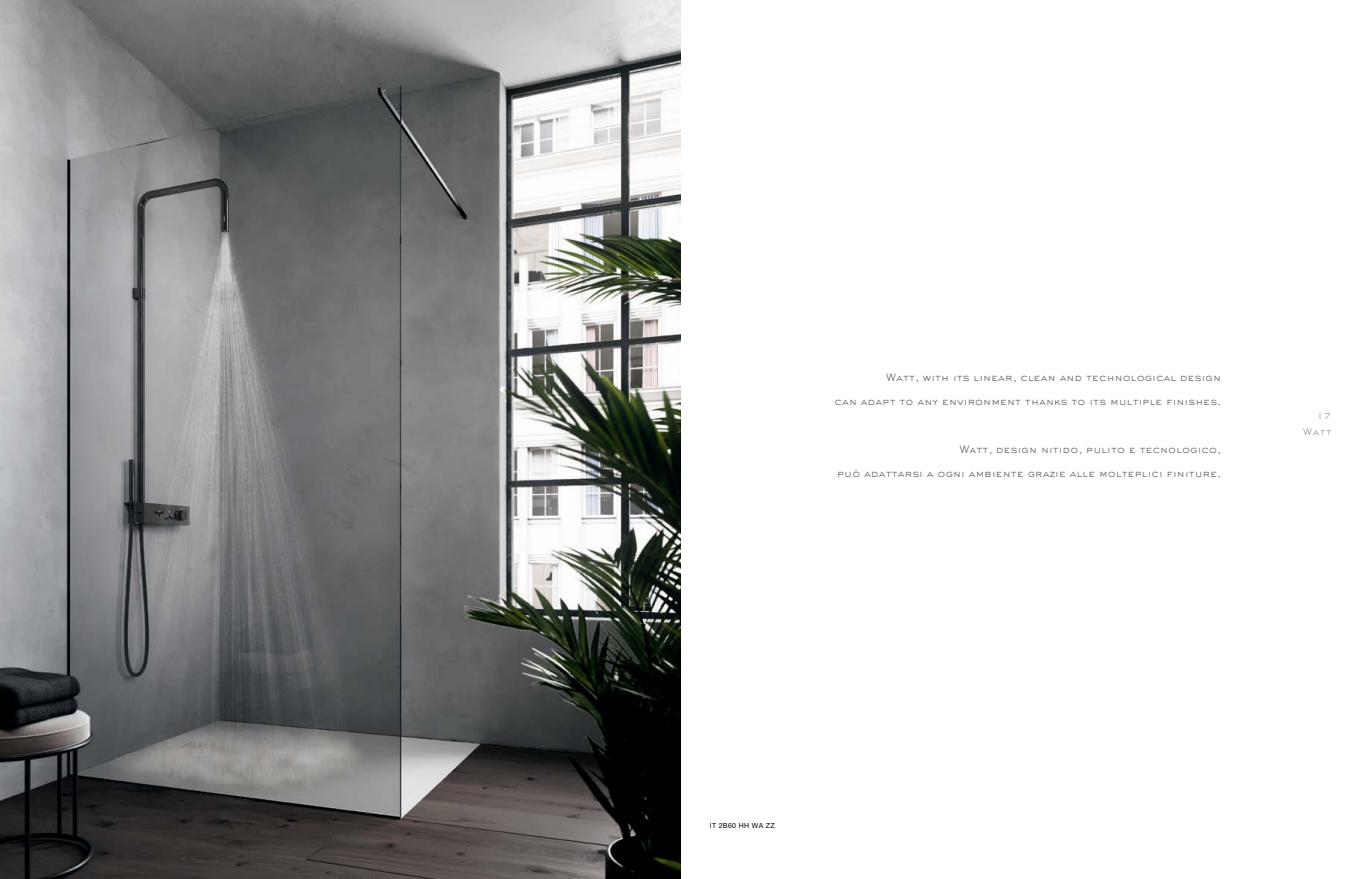
<style>
.page{position:relative;width:1361px;height:879px;background:#fff}
.page>*{position:absolute;margin:0;border:0;box-sizing:border-box;transform-origin:0 0}
.t1{font:300 10px "Sackers Gothic W01";letter-spacing:.01em;color:#646567}
.t2{font:300 9px/16px "Sackers Gothic W01";letter-spacing:.1em;color:#919394;text-align:right}
.t3{font:7px "Helvetica Neue LT Pro";letter-spacing:.05em;color:#000}
</style>
<div class="page">
<img style="left:0;top:0;width:680px;height:879px">
<p class="t1" style="left:886px;top:373px;width:336px">Watt, with its linear, clean and technological design</p>
<p class="t1" style="left:834px;top:397px;width:388px">can adapt to any environment thanks to its multiple finishes.</p>
<p class="t1" style="left:959px;top:445px;width:263px">Watt, design nitido, pulito e tecnologico,</p>
<p class="t1" style="left:837px;top:469px;width:385px">può adattarsi a ogni ambiente grazie alle molteplici finiture.</p>
<p class="t2" style="left:1303px;top:408px;width:30px">17<br>Watt</p>
<p class="t3" style="left:710px;top:823px;width:67px">IT 2B60 HH WA ZZ</p>
</div>
